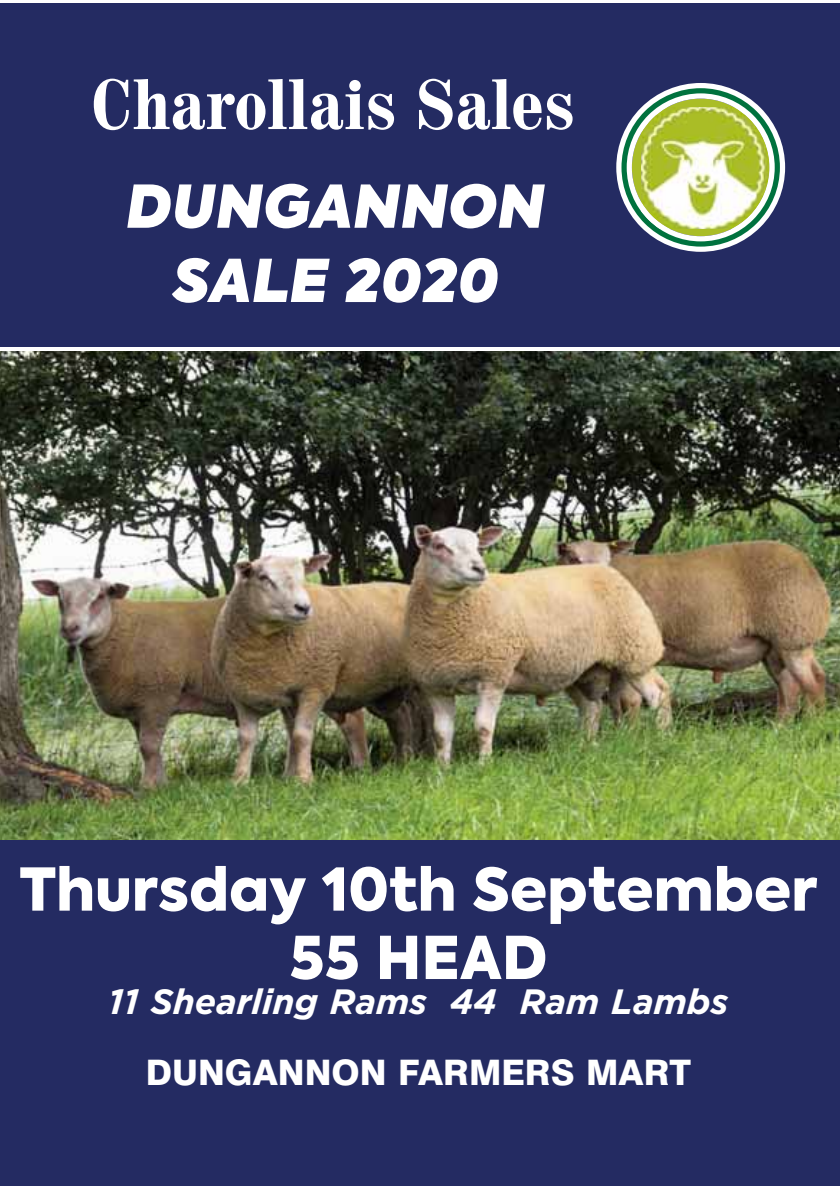
<style>
.page{position:relative;width:840px;height:1190px;background:#fff}
.page>*{position:absolute;margin:0;border:0;box-sizing:border-box;transform-origin:0 0}
.t1{font:700 condensed 70.4px "Century 725 BT";color:#fff}
.t2{font:900 58.6px/68.4px "Axiforma";color:#fff;text-align:center}
.t3{font:italic 800 58.6px/74.2px "Axiforma";color:#fff;text-align:center}
.t4{font:italic 700 35.2px "Gotham";color:#fff}
.t5{font:800 35.2px "Swiss 721 BT";color:#fff}
</style>
<div class="page">
<img style="left:0;top:351px;width:839px;height:489px">
<div style="left:0;top:4px;width:839px;height:343px;background:#242b62"></div>
<div style="left:0;top:840px;width:839px;height:346px;background:#242b62"></div>
<svg style="left:616px;top:83px;width:170px;height:169px"></svg>
<img style="left:641px;top:107px;width:91px;height:122px">
<img style="left:732px;top:107px;width:39px;height:122px">
<img style="left:641px;top:202px;width:29px;height:27px">
<img style="left:641px;top:107px;width:27px;height:26px">
<p class="t1" style="left:92px;top:79px;width:485px">Charollais Sales</p>
<p class="t3" style="left:125px;top:181px;width:421px">DUNGANNON<br>SALE 2020</p>
<p class="t2" style="left:19px;top:861px;width:799px">Thursday 10th September<br>55 HEAD</p>
<p class="t4" style="left:109px;top:981px;width:621px">11 Shearling Rams 44 Ram Lambs</p>
<p class="t5" style="left:146px;top:1059px;width:547px">DUNGANNON FARMERS MART</p>
</div>
